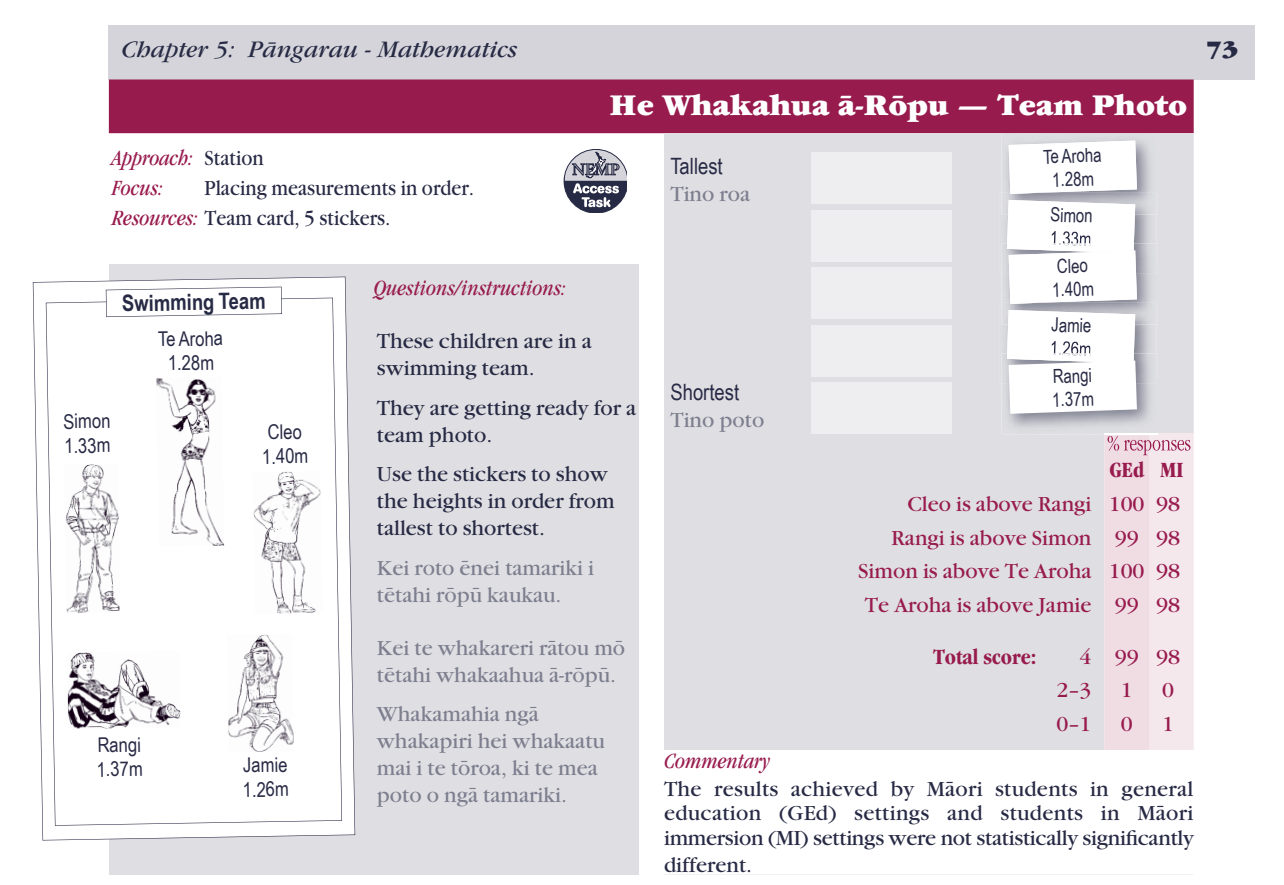
<style>
.page{position:relative;width:1284px;height:885px;background:#fff}
.page>*{position:absolute;margin:0;border:0;box-sizing:border-box;transform-origin:0 0}
.t1{font:900 31.5px "Garamond M";color:#fff}
.t2{font:italic 24.75px "Garamond M";color:#272a44}
.t3{font:900 24.75px "Garamond M";color:#272a44}
.t4{font:22.5px/27px "Garamond M";color:#272a44}
.t5{font:22.5px/27px "Garamond M";color:#7d7f8f}
.t6{font:22.5px/33.3px "Garamond M";color:#981b4e;text-align:right}
.t7{font:italic condensed 22.5px/30.2px "Garamond M";color:#981b4e}
.t8{font:22.5px/30.2px "Garamond M";color:#272a44;scale:.9 1}
.t9{font:700 condensed 22.5px "Garamond M";color:#981b4e}
.t10{font:22.5px "Arial Narrow";color:#272a44}
.t11{font:700 22.5px "Arial Narrow";color:#272a44}
.t12{font:20.25px/24.3px "Arial Narrow";color:#272a44}
.t13{font:19.35px/23.2px "Arial Narrow";color:#272a44;scale:.94 1}
.s1{font-style:normal;font-stretch:normal;color:#272a44}
</style>
<div class="page">
<div style="left:109px;top:25px;width:1145px;height:54px;background:#d4d4da"></div>
<div style="left:109px;top:79px;width:1084px;height:54px;background:#981b4e"></div>
<div style="left:109px;top:264px;width:529px;height:610px;background:#dfdfe3"></div>
<div style="left:664px;top:133px;width:529px;height:617px;background:#dfdfe3"></div>
<svg style="left:33px;top:277px;width:322px;height:563px;fill:#fff"></svg>
<div style="left:46px;top:298px;width:296px;height:527px;background:#fff"></div>
<img style="left:156px;top:377px;width:68px;height:170px">
<img style="left:226px;top:634px;width:68px;height:118px">
<img style="left:253px;top:471px;width:69px;height:143px">
<img style="left:67px;top:650px;width:113px;height:79px">
<img style="left:64px;top:464px;width:56px;height:149px">
<svg style="left:106px;top:287px;width:176px;height:30px;background:#f5f5f6"></svg>
<div style="left:810px;top:153px;width:141px;height:51px;background:#eeeef0"></div>
<div style="left:810px;top:210px;width:141px;height:51px;background:#eeeef0"></div>
<div style="left:810px;top:267px;width:141px;height:52px;background:#eeeef0"></div>
<div style="left:810px;top:325px;width:141px;height:51px;background:#eeeef0"></div>
<div style="left:810px;top:382px;width:141px;height:51px;background:#eeeef0"></div>
<img style="left:1001px;top:133px;width:156px;height:81px">
<img style="left:999px;top:193px;width:157px;height:81px">
<img style="left:1001px;top:193px;width:155px;height:21px">
<svg style="left:1008px;top:141px;width:128px;height:53px"></svg>
<svg style="left:1007px;top:200px;width:128px;height:43px"></svg>
<img style="left:1001px;top:243px;width:156px;height:81px">
<img style="left:1001px;top:243px;width:155px;height:31px">
<img style="left:1006px;top:243px;width:127px;height:9px">
<img style="left:1051px;top:243px;width:39px;height:3px">
<img style="left:999px;top:303px;width:157px;height:81px">
<img style="left:1001px;top:303px;width:155px;height:21px">
<svg style="left:1008px;top:250px;width:128px;height:54px"></svg>
<svg style="left:1007px;top:310px;width:128px;height:43px"></svg>
<img style="left:1001px;top:353px;width:156px;height:81px">
<svg style="left:1104px;top:433px;width:89px;height:317px;background:#f1e0e7"></svg>
<img style="left:1104px;top:433px;width:44px;height:1px">
<img style="left:1001px;top:353px;width:155px;height:31px">
<img style="left:1006px;top:353px;width:127px;height:10px">
<img style="left:1051px;top:353px;width:39px;height:3px">
<svg style="left:1008px;top:360px;width:128px;height:54px"></svg>
<svg style="left:566px;top:151px;width:59px;height:30px"></svg>
<svg style="left:566px;top:183px;width:59px;height:27px"></svg>
<div style="left:564px;top:181px;width:63px;height:31px;border:1px solid #272a44"></div>
<div style="left:564px;top:149px;width:63px;height:63px;border:1px solid #272a44;border-radius:50%"></div>
<svg style="left:572px;top:152px;width:47px;height:55px;background:#8a8b99"></svg>
<p class="t2" style="left:122px;top:36px;width:397px">Chapter 5: Pāngarau - Mathematics</p>
<p class="t3" style="left:1206px;top:36px;width:34px">73</p>
<h1 class="t1" style="left:609px;top:89px;width:579px">He Whakahua ā-Rōpu — Team Photo</h1>
<p class="t13" style="left:1042px;top:145px;width:64px;text-align:center;rotate:-2deg">Te Aroha<br>1.28m</p>
<p class="t13" style="left:1050px;top:203px;width:47px;rotate:2deg">Simon</p>
<p class="t13" style="left:1051px;top:255px;width:46px;rotate:-2deg">Cleo<br>1.40m</p>
<p class="t13" style="left:1051px;top:313px;width:44px;rotate:2deg">Jamie</p>
<p class="t13" style="left:1051px;top:365px;width:46px;rotate:-2deg">Rangi<br>1.37m</p>
<p class="t7" style="left:112px;top:143px;width:280px">Approach:<br>Focus:<br>Resources: <span class="s1">Team card, 5 stickers.</span></p>
<p class="t8" style="left:204px;top:143px;width:301px">Station<br>Placing measurements in order.</p>
<p class="t10" style="left:670px;top:153px;width:54px">Tallest</p>
<p class="t5" style="left:670px;top:180px;width:81px">Tino roa</p>
<p class="t7" style="left:373px;top:273px;width:194px">Questions/instructions:</p>
<p class="t4" style="left:377px;top:327px;width:216px">These children are in a swimming team.</p>
<p class="t4" style="left:377px;top:394px;width:261px">They are getting ready for a team photo.</p>
<p class="t4" style="left:377px;top:461px;width:239px">Use the stickers to show the heights in order from tallest to shortest.</p>
<p class="t5" style="left:377px;top:555px;width:219px">Kei roto ēnei tamariki i tētahi rōpū kaukau.</p>
<p class="t5" style="left:377px;top:634px;width:250px">Kei te whakareri rātou mō tētahi whakaahua ā-rōpū.</p>
<p class="t5" style="left:377px;top:701px;width:229px">Whakamahia ngā whakapiri hei whakaatu mai i te tōroa, ki te mea poto o ngā tamariki.</p>
<p class="t11" style="left:122px;top:290px;width:145px;rotate:-1deg">Swimming Team</p>
<p class="t12" style="left:158px;top:327px;width:66px;text-align:center;rotate:-1deg">Te Aroha<br>1.28m</p>
<p class="t10" style="left:670px;top:379px;width:70px">Shortest</p>
<p class="t5" style="left:670px;top:407px;width:95px">Tino poto</p>
<p class="t12" style="left:63px;top:409px;width:49px;rotate:-1deg">Simon<br>1.33m</p>
<p class="t12" style="left:261px;top:420px;width:48px;rotate:-1deg">Cleo<br>1.40m</p>
<p class="t9" style="left:1109px;top:457px;width:76px">GEd MI</p>
<p class="t6" style="left:858px;top:488px;width:323px">Cleo is above Rangi 100 98<br>Rangi is above Simon 99 98<br>Simon is above Te Aroha 100 98<br>Te Aroha is above Jamie 99 98</p>
<p class="t9" style="left:933px;top:644px;width:104px">Total score:</p>
<p class="t6" style="left:1056px;top:640px;width:125px;text-align:left;text-indent:23px">4 99 98<br>2–3</p>
<p class="t6" style="left:1120px;top:674px;width:13px">1</p>
<p class="t6" style="left:1162px;top:674px;width:13px">0</p>
<p class="t6" style="left:1056px;top:707px;width:37px">0–1</p>
<p class="t6" style="left:1120px;top:707px;width:13px">0</p>
<p class="t6" style="left:1162px;top:707px;width:13px">1</p>
<p class="t12" style="left:96px;top:733px;width:48px;rotate:-1deg">Rangi<br>1.37m</p>
<p class="t7" style="left:664px;top:745px;width:108px">Commentary</p>
<p class="t4" style="left:664px;top:776px;width:531px;line-height:24.8px;text-align:justify">The results achieved by Māori students in general education (GEd) settings and students in Māori immersion (MI) settings were not statistically significantly</p>
<p class="t4" style="left:664px;top:852px;width:90px">different.</p>
<p class="t12" style="left:242px;top:753px;width:48px;rotate:-1deg">Jamie<br>1.26m</p>
</div>
